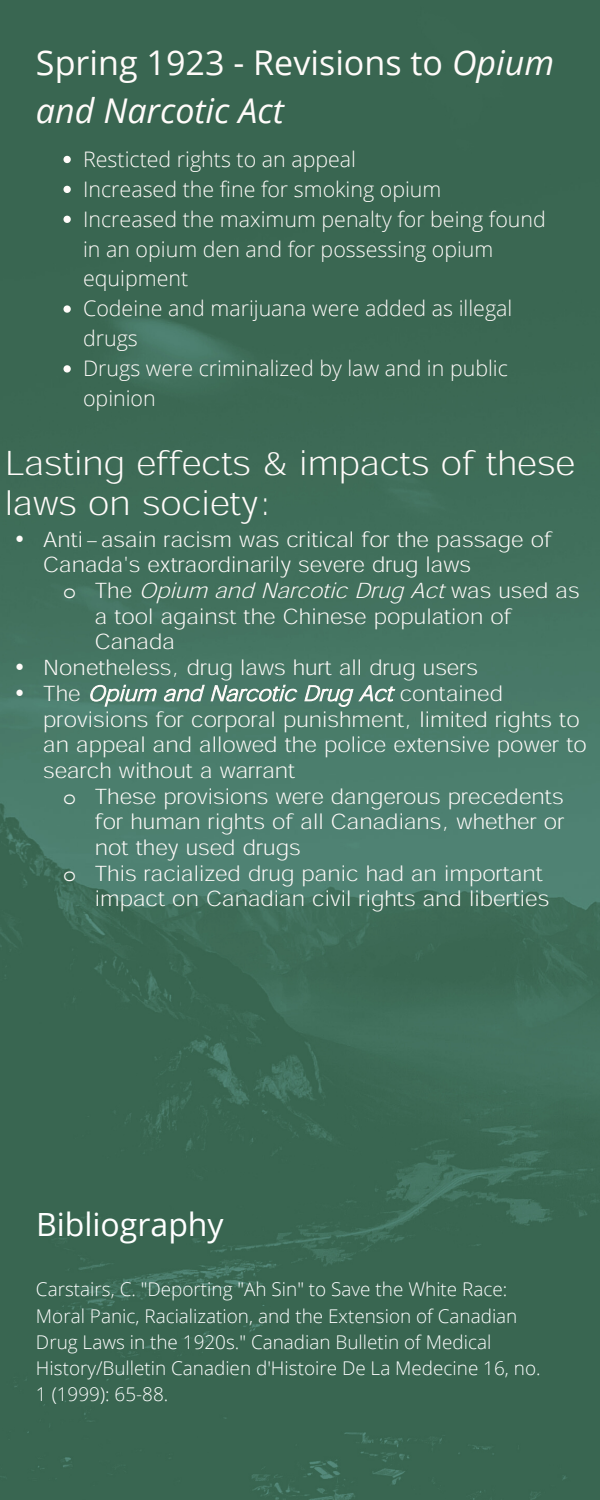
<style>
.page{position:relative;width:600px;height:1500px;background:#fff}
.page>*{position:absolute;margin:0;border:0;box-sizing:border-box;transform-origin:0 0}
.t1{font:34.1px/47.1px "Open Sans";color:#fffbf9}
.t2{font:34px/40.8px "Adobe Gothic Std Light 3";color:#fffbf9}
.t3{font:32px "Open Sans";color:#fff}
.t4{font:21.4px/25.7px "Adobe Gothic Std Light 5";color:#fffbf9}
.t5{font:300 21.4px/29.9px "Open Sans";color:#fffbf9}
.t6{font:21.4px/25.7px "Adobe Gothic Std Light 4";color:#fffbf9}
.t7{font:21.4px "Adobe Gothic Std Light 3";color:#fffbf9}
.t8{font:italic 21.4px "Adobe Gothic Std Light 5";color:#fffbf9}
.t9{font:21.4px "Adobe Gothic Std Light 2";color:#fffbf9}
.t10{font:300 18.9px/26.3px "Open Sans";color:#fff}
.s1{font-style:italic}
.s2{font-family:"Courier Std";font-style:normal}
.s3{font-family:"Adobe Gothic Std Light 3";font-style:normal}
.s4{font-family:"Courier Std"}
</style>
<div class="page">
<img style="left:0;top:0;width:600px;height:1500px">
<svg style="left:63px;top:156px;width:8px;height:7px"></svg>
<svg style="left:63px;top:186px;width:8px;height:7px"></svg>
<svg style="left:63px;top:216px;width:8px;height:7px"></svg>
<svg style="left:63px;top:305px;width:8px;height:8px"></svg>
<svg style="left:63px;top:365px;width:8px;height:8px"></svg>
<p class="t1" style="left:36px;top:39px;width:520px">Spring 1923 - Revisions to <span class="s1">Opium and Narcotic Act</span></p>
<p class="t5" style="left:83px;top:144px;width:275px">Resticted rights to an appeal</p>
<p class="t5" style="left:83px;top:173px;width:360px">Increased the fine for smoking opium</p>
<p class="t5" style="left:83px;top:203px;width:464px">Increased the maximum penalty for being found in an opium den and for possessing opium equipment</p>
<p class="t5" style="left:83px;top:293px;width:431px">Codeine and marijuana were added as illegal drugs</p>
<p class="t5" style="left:83px;top:353px;width:426px">Drugs were criminalized by law and in public opinion</p>
<h2 class="t2" style="left:5px;top:440px;width:572px">Lasting effects &amp; impacts of these laws on society:</h2>
<p class="t6" style="left:43px;top:525px;width:510px;text-indent:-29px">• Anti-asain racism was critical for the passage of<br>Canada's extraordinarily severe drug laws</p>
<p class="t8" style="left:63px;top:575px;width:518px"><span class="s2">o</span> <span class="s3">T h e</span> Opium andNarcoticDrugAct<span class="s3">w a s u s e d a s</span></p>
<p class="t7" style="left:95px;top:600px;width:419px">a tool against the Chinese population of</p>
<p class="t9" style="left:95px;top:626px;width:82px">Canada</p>
<p class="t7" style="left:15px;top:652px;width:465px">• Nonetheless, drug laws hurt all drug users</p>
<p class="t4" style="left:43px;top:679px;width:545px;text-indent:-29px">• T h e <span class="s1">Opium andNarcoticDrugAct</span>c o n t a i n e d provisions for corporal punishment, limited rights to an appeal and allowed the police extensive power to search without a warrant</p>
<p class="t4" style="left:63px;top:782px;width:502px"><span class="s4">o</span> These provisions were dangerous precedents</p>
<p class="t4" style="left:95px;top:808px;width:471px">for human rights of all Canadians, whether or</p>
<p class="t4" style="left:95px;top:833px;width:207px">not they used drugs</p>
<p class="t4" style="left:63px;top:859px;width:481px"><span class="s4">o</span> This racialized drug panic had an important</p>
<p class="t4" style="left:95px;top:885px;width:456px">impact on Canadian civil rights and liberties</p>
<p class="t3" style="left:36px;top:1202px;width:189px">Bibliography</p>
<p class="t10" style="left:36px;top:1276px;width:506px">Carstairs, C. "Deporting "Ah Sin" to Save the White Race:<br>Moral Panic, Racialization, and the Extension of Canadian Drug Laws in the 1920s." Canadian Bulletin of Medical History/Bulletin Canadien d'Histoire De La Medecine 16, no.<br>1 (1999): 65-88.</p>
</div>
